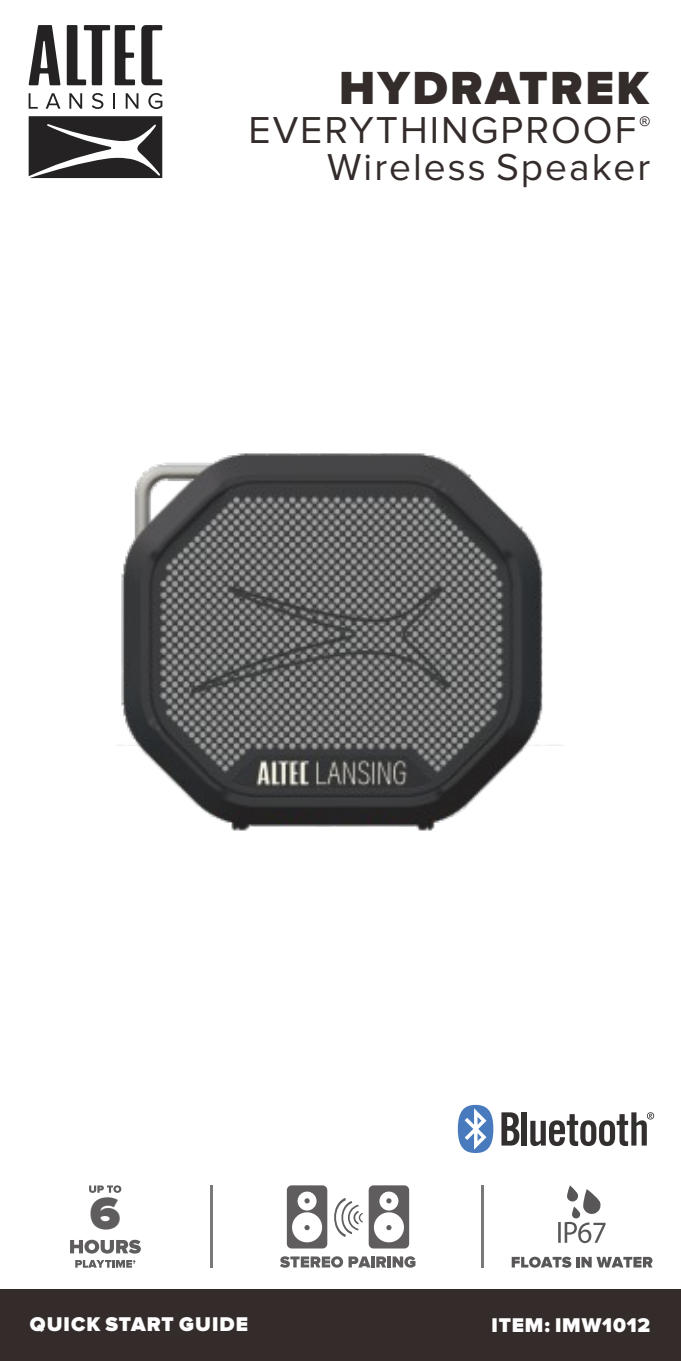
<style>
.page{position:relative;width:681px;height:1361px;background:#fff}
.page>*{position:absolute;margin:0;border:0;box-sizing:border-box;transform-origin:0 0}
.t1{font:900 48px "Proxima Nova";letter-spacing:.05em;color:#332c2b}
.t2{font:900 46.8px "Proxima Nova";color:#5f5d5d;scale:1.05 1}
.t3{font:38.8px/38px "Proxima Nova";letter-spacing:.05em;color:#332c2b}
.t4{font:900 20.8px "Proxima Nova";letter-spacing:.04em;color:#fefefe}
</style>
<div class="page">
<div style="left:0;top:1289px;width:680px;height:71px;background:#332c2b"></div>
<svg style="left:29px;top:116px;width:133px;height:62px"></svg>
<svg style="left:67px;top:25px;width:68px;height:60px"></svg>
<svg style="left:141px;top:25px;width:21px;height:60px"></svg>
<svg style="left:29px;top:25px;width:31px;height:60px"></svg>
<svg style="left:29px;top:93px;width:9px;height:16px"></svg>
<svg style="left:46px;top:93px;width:14px;height:16px"></svg>
<svg style="left:69px;top:93px;width:13px;height:16px"></svg>
<svg style="left:92px;top:93px;width:11px;height:16px"></svg>
<svg style="left:113px;top:93px;width:2px;height:16px"></svg>
<svg style="left:126px;top:93px;width:12px;height:16px"></svg>
<svg style="left:148px;top:93px;width:14px;height:16px"></svg>
<svg style="left:501px;top:1112px;width:18px;height:33px"></svg>
<div style="left:521px;top:1112px;width:5px;height:33px;background:#332f2f"></div>
<svg style="left:530px;top:1112px;width:124px;height:34px"></svg>
<svg style="left:457px;top:1105px;width:36px;height:48px"></svg>
<hr style="left:210px;top:1185px;width:3px;height:82px;background:#7b7977">
<hr style="left:481px;top:1185px;width:2px;height:82px;background:#7b7977">
<svg style="left:70px;top:1239px;width:71px;height:14px"></svg>
<svg style="left:75px;top:1260px;width:60px;height:7px"></svg>
<svg style="left:89px;top:1185px;width:24px;height:8px"></svg>
<svg style="left:113px;top:1185px;width:8px;height:8px"></svg>
<svg style="left:558px;top:1185px;width:47px;height:58px"></svg>
<svg style="left:511px;top:1256px;width:141px;height:11px"></svg>
<svg style="left:287px;top:1185px;width:122px;height:63px"></svg>
<svg style="left:280px;top:1256px;width:55px;height:11px"></svg>
<svg style="left:331px;top:1256px;width:12px;height:11px"></svg>
<svg style="left:348px;top:1256px;width:67px;height:11px"></svg>
<img style="left:116px;top:453px;width:447px;height:378px">
<svg style="left:639px;top:116px;width:10px;height:10px"></svg>
<p class="t1" style="left:339px;top:67px;width:311px">HYDRATREK</p>
<p class="t3" style="left:327px;top:112px;width:324px;text-indent:-79px">EVERYTHINGPROOF<br>Wireless Speaker</p>
<p class="t2" style="left:90px;top:1192px;width:31px">6</p>
<p class="t4" style="left:30px;top:1315px;width:219px">QUICK START GUIDE</p>
<p class="t4" style="left:491px;top:1315px;width:160px">ITEM: IMW1012</p>
</div>
